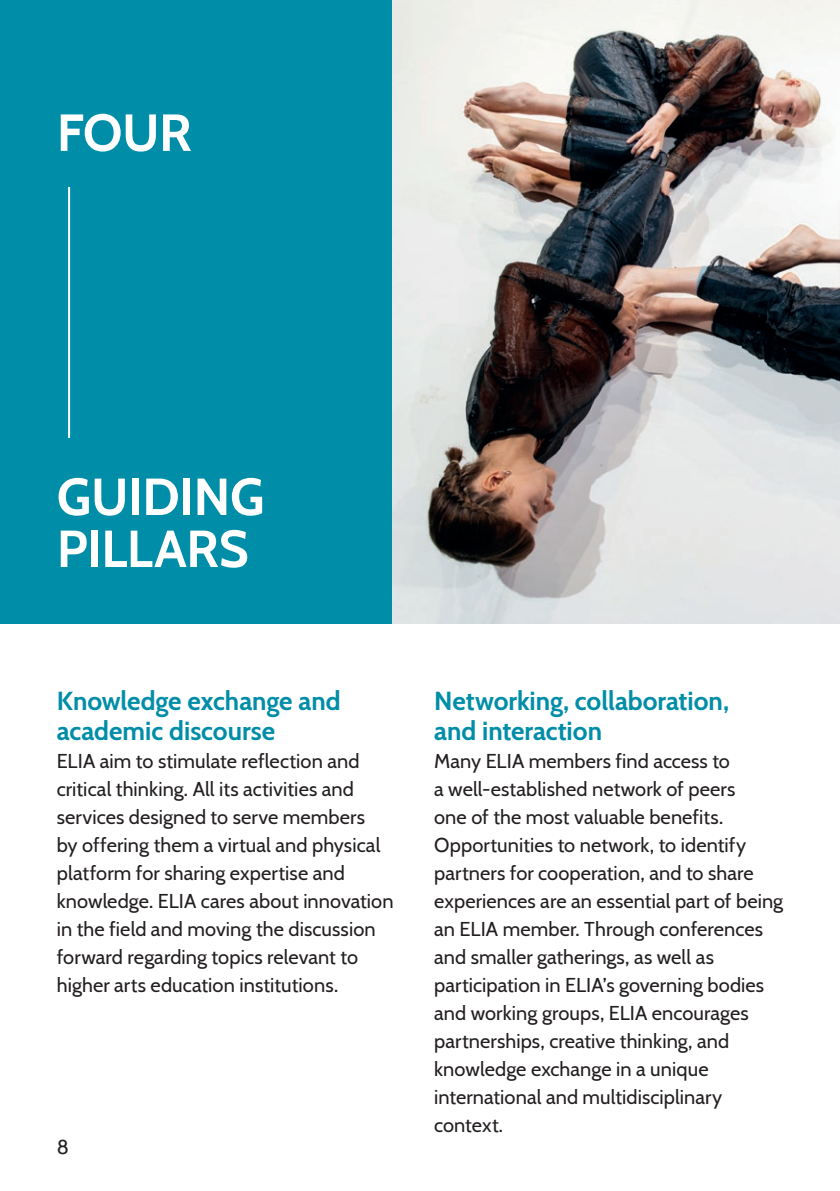
<style>
.page{position:relative;width:840px;height:1191px;background:#fff}
.page>*{position:absolute;margin:0;border:0;box-sizing:border-box;transform-origin:0 0}
.t1{font:700 52px "Cabin";letter-spacing:-.01em;color:#fff}
.t2{font:700 26px/30px "Cabin";color:#008da8}
.t3{font:20px/28px "Cabin";letter-spacing:.005em;color:#231f20}
</style>
<div class="page">
<img style="left:391px;top:0;width:448px;height:624px">
<div style="left:0;top:0;width:391px;height:624px;background:#008da8"></div>
<hr style="left:68px;top:187px;width:2px;height:251px;background:#fff">
<p class="t1" style="left:57px;top:92px;width:136px">FOUR</p>
<p class="t1" style="left:57px;top:456px;width:209px">GUIDING</p>
<p class="t1" style="left:57px;top:508px;width:193px">PILLARS</p>
<p class="t2" style="left:57px;top:684px;width:285px">Knowledge exchange and academic discourse</p>
<p class="t3" style="left:57px;top:745px;width:338px">ELIA aim to stimulate reflection and critical thinking. All its activities and services designed to serve members<br>by offering them a virtual and physical platform for sharing expertise and knowledge. ELIA cares about innovation in the field and moving the discussion forward regarding topics relevant to higher arts education institutions.</p>
<p class="t3" style="left:57px;top:1131px;width:14px">8</p>
<p class="t2" style="left:434px;top:684px;width:296px">Networking, collaboration,</p>
<p class="t2" style="left:434px;top:714px;width:169px">and interaction</p>
<p class="t3" style="left:434px;top:745px;width:350px">Many ELIA members find access to<br>a well-established network of peers<br>one of the most valuable benefits.<br>Opportunities to network, to identify partners for cooperation, and to share experiences are an essential part of being an ELIA member. Through conferences and smaller gatherings, as well as participation in ELIA’s governing bodies and working groups, ELIA encourages partnerships, creative thinking, and knowledge exchange in a unique international and multidisciplinary context.</p>
</div>
